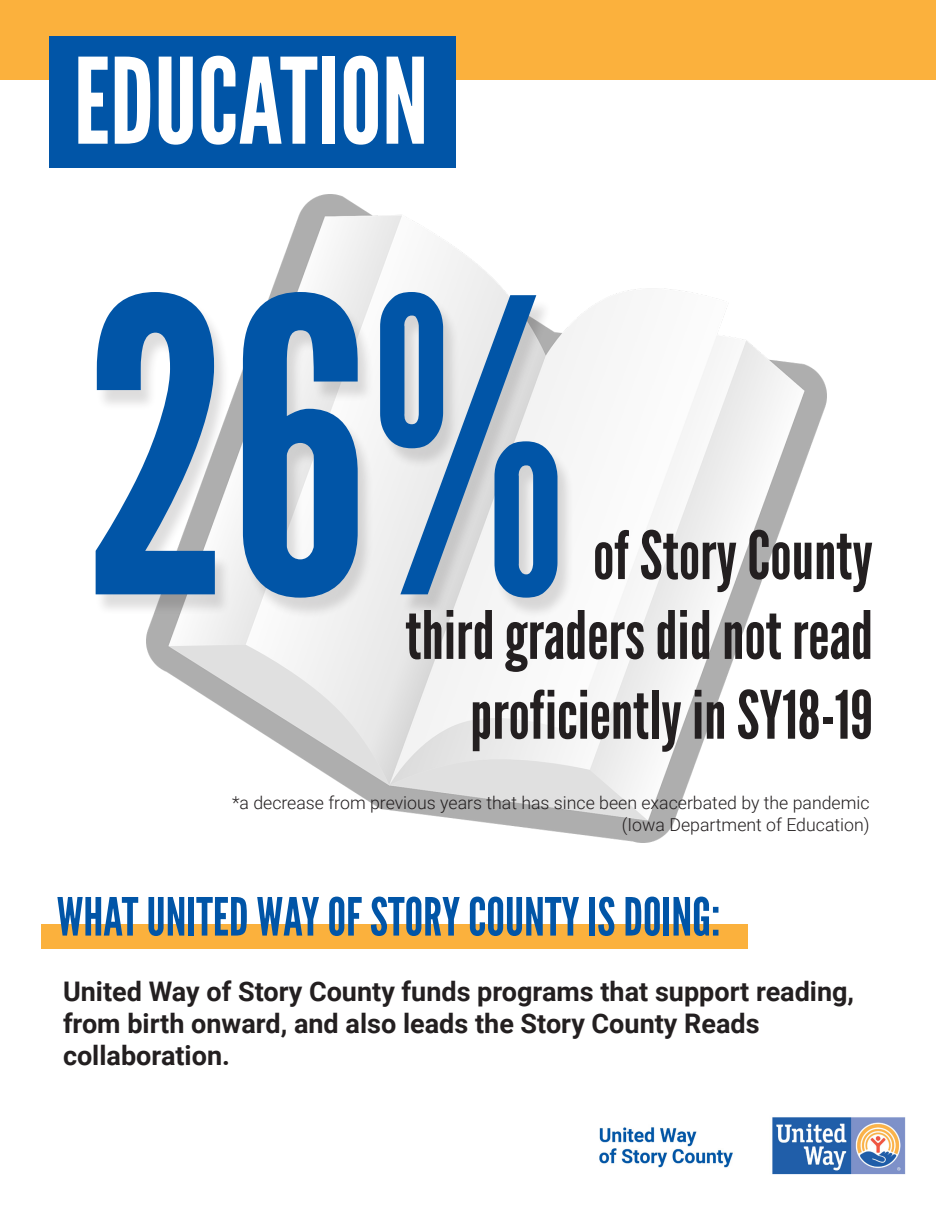
<style>
.page{position:relative;width:936px;height:1206px;background:#fff}
.page>*{position:absolute;margin:0;border:0;box-sizing:border-box;transform-origin:0 0}
.t1{font:406.95px "League Gothic";color:#0155a7}
.t2{font:118.5px "League Gothic";color:#fff}
.t3{font:66.45px/79.8px "League Gothic";color:#231f20;text-align:right}
.t4{font:52.5px "League Gothic";color:#0155a7}
.t5{font:700 27px/32.4px "Roboto";color:#231f20}
.t6{font:300 17.7px "Roboto";color:#231f20}
</style>
<div class="page">
<img style="left:146px;top:194px;width:680px;height:649px">
<div style="left:0;top:0;width:936px;height:80px;background:#fbb13d"></div>
<div style="left:41px;top:924px;width:707px;height:25px;background:#fbb13d"></div>
<div style="left:49px;top:36px;width:407px;height:132px;background:#0155a7"></div>
<div style="left:95px;top:296px;width:480px;height:323px;background:#231f20;opacity:.15"></div>
<img style="left:599px;top:1117px;width:307px;height:58px">
<p class="t2" style="left:74px;top:31px;width:357px">EDUCATION</p>
<p class="t1" style="left:85px;top:207px;width:485px">26%</p>
<p class="t3" style="left:593px;top:516px;width:281px">of Story County</p>
<p class="t3" style="left:405px;top:596px;width:469px">third graders did not read proficiently in SY18-19</p>
<p class="t6" style="left:232px;top:791px;width:639px">*a decrease from previous years that has since been exacerbated by the pandemic</p>
<p class="t6" style="left:622px;top:812px;width:249px">(Iowa Department of Education)</p>
<p class="t4" style="left:57px;top:886px;width:665px">WHAT UNITED WAY OF STORY COUNTY IS DOING:</p>
<p class="t5" style="left:63px;top:974px;width:793px">United Way of Story County funds programs that support reading, from birth onward, and also leads the Story County Reads collaboration.</p>
</div>
